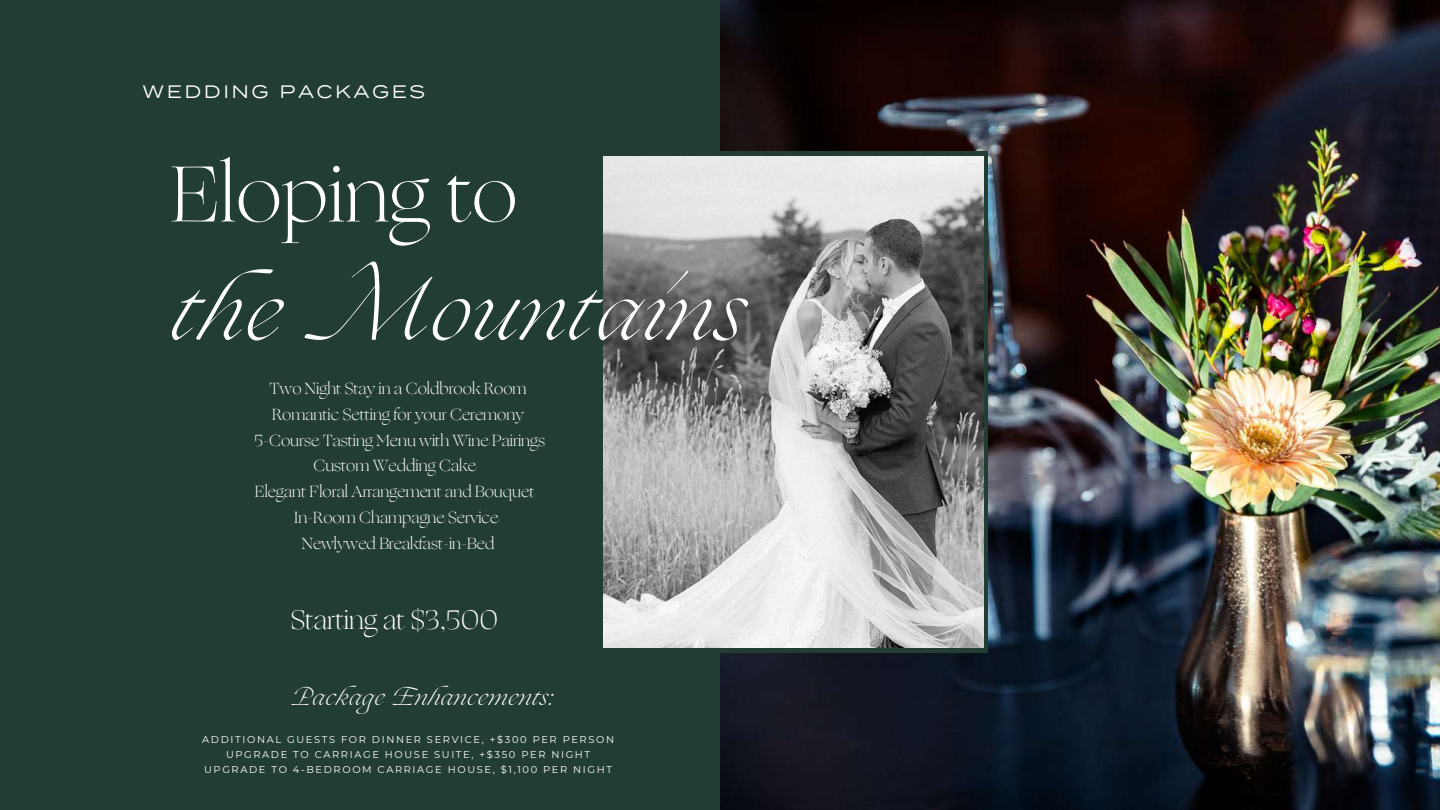
<style>
.page{position:relative;width:1440px;height:810px;background:#223e34}
.page>*{position:absolute;margin:0;border:0;box-sizing:border-box;transform-origin:0 0}
.t1{font:italic 300 79.4px "Ogg";color:#fff}
.t2{font:300 79.4px "Ogg";color:#fff}
.t3{font:300 26.5px "Ogg";color:#fff}
.t4{font:italic 300 22px "Ogg";color:#fff}
.t5{font:18px "Termina Test";letter-spacing:.14em;color:#fff}
.t6{font:300 15.9px "Ogg";color:#fff}
.t7{font:9.9px/14.9px "Montserrat";letter-spacing:.165em;color:#fff;text-align:center}
</style>
<div class="page">
<img style="left:720px;top:0;width:720px;height:810px">
<svg style="left:603px;top:151px;width:385px;height:502px"></svg>
<img style="left:604px;top:157px;width:379px;height:490px">
<p class="t5" style="left:143px;top:81px;width:284px">WEDDING PACKAGES</p>
<h1 class="t2" style="left:171px;top:135px;width:349px">Eloping to</h1>
<h1 class="t1" style="left:171px;top:253px;width:577px">the Mountains</h1>
<p class="t6" style="left:270px;top:377px;width:259px">Two Night Stay in a Coldbrook Room</p>
<p class="t6" style="left:272px;top:402px;width:253px">Romantic Setting for your Ceremony</p>
<p class="t6" style="left:254px;top:428px;width:292px">5-Course Tasting Menu with Wine Pairings</p>
<p class="t6" style="left:313px;top:454px;width:164px">Custom Wedding Cake</p>
<p class="t6" style="left:255px;top:480px;width:281px">Elegant Floral Arrangement and Bouquet</p>
<p class="t6" style="left:294px;top:506px;width:206px">In-Room Champagne Service</p>
<p class="t6" style="left:302px;top:531px;width:194px">Newlywed Breakfast-in-Bed</p>
<h2 class="t3" style="left:291px;top:600px;width:209px">Starting at $3,500</h2>
<h3 class="t4" style="left:291px;top:681px;width:265px">Package Enhancements:</h3>
<p class="t7" style="left:202px;top:732px;width:413px">ADDITIONAL GUESTS FOR DINNER SERVICE, +$300 PER PERSON<br>UPGRADE TO CARRIAGE HOUSE SUITE, +$350 PER NIGHT<br>UPGRADE TO 4-BEDROOM CARRIAGE HOUSE, $1,100 PER NIGHT</p>
</div>
